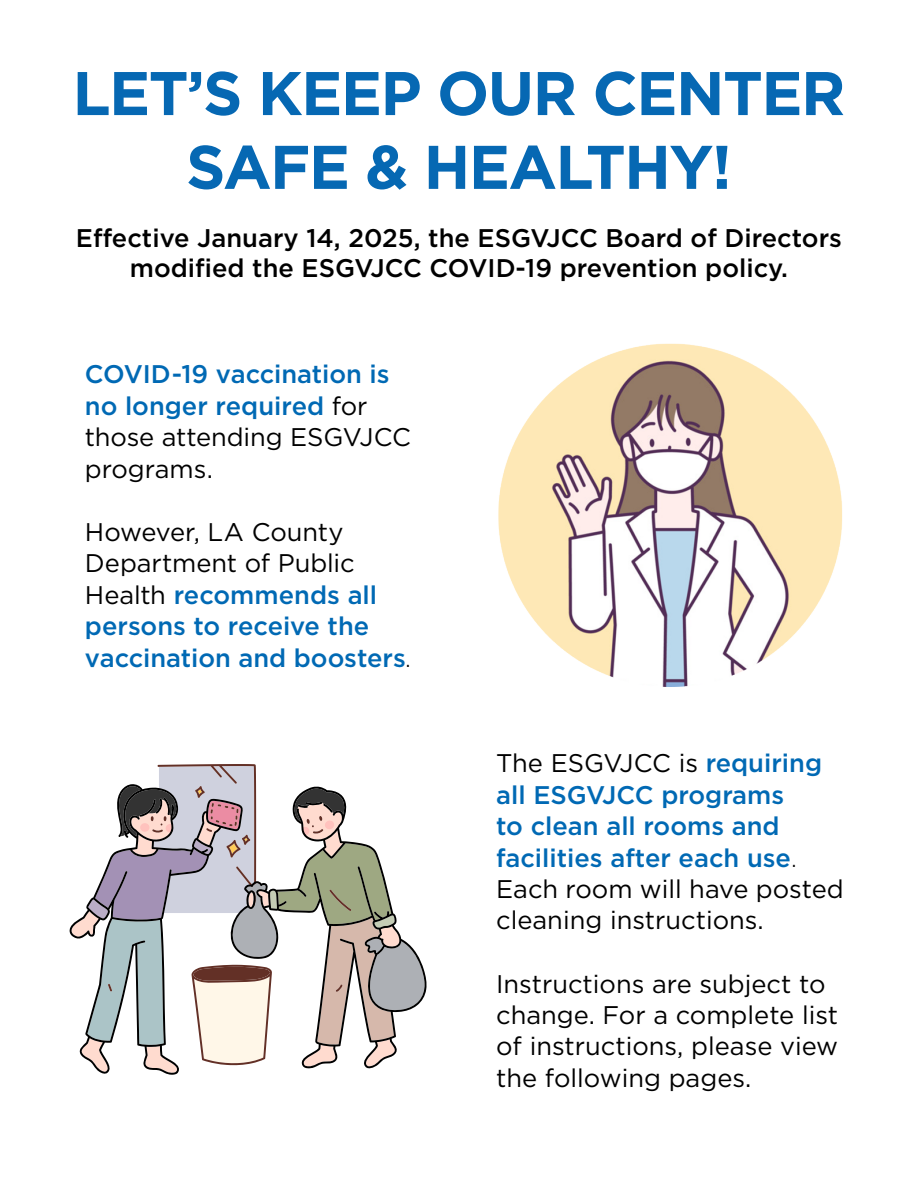
<style>
.page{position:relative;width:918px;height:1188px;background:#fff}
.page>*{position:absolute;margin:0;border:0;box-sizing:border-box;transform-origin:0 0}
.t1{font:700 61.5px/73.8px "Gotham";letter-spacing:-.025em;color:#0668b3;text-align:center}
.t2{font:500 25.5px/31.5px "Gotham";color:#0069b4}
.t3{font:500 25.5px/30px "Gotham";color:#000;text-align:center}
.t4{font:25.5px/31.5px "Gotham";color:#000}
.s1{font-weight:400;color:#000}
.s2{font-weight:300;color:#000}
</style>
<div class="page">
<svg style="left:71px;top:764px;width:354px;height:309px"></svg>
<img style="left:498px;top:343px;width:344px;height:344px">
<h1 class="t1" style="left:73px;top:56px;width:774px">LET’S KEEP OUR CENTER<br>SAFE &amp; HEALTHY!</h1>
<p class="t3" style="left:76px;top:223px;width:768px">Effective January 14, 2025, the ESGVJCC Board of Directors modified the ESGVJCC COVID-19 prevention policy.</p>
<p class="t2" style="left:85px;top:358px;width:328px">COVID-19 vaccination is no longer required <span class="s1">for those attending ESGVJCC programs.</span></p>
<p class="t2" style="left:85px;top:516px;width:328px"><span class="s1">However, LA County<br>Department of Public<br>Health</span> recommends all persons to receive the vaccination and boosters<span class="s2">.</span></p>
<p class="t2" style="left:496px;top:747px;width:349px"><span class="s1">The ESGVJCC is</span> requiring all ESGVJCC programs<br>to clean all rooms and facilities after each use<span class="s2">.<br></span><span class="s1">Each room will have posted cleaning instructions.</span></p>
<p class="t4" style="left:496px;top:967px;width:344px">Instructions are subject to change. For a complete list of instructions, please view the following pages.</p>
</div>
